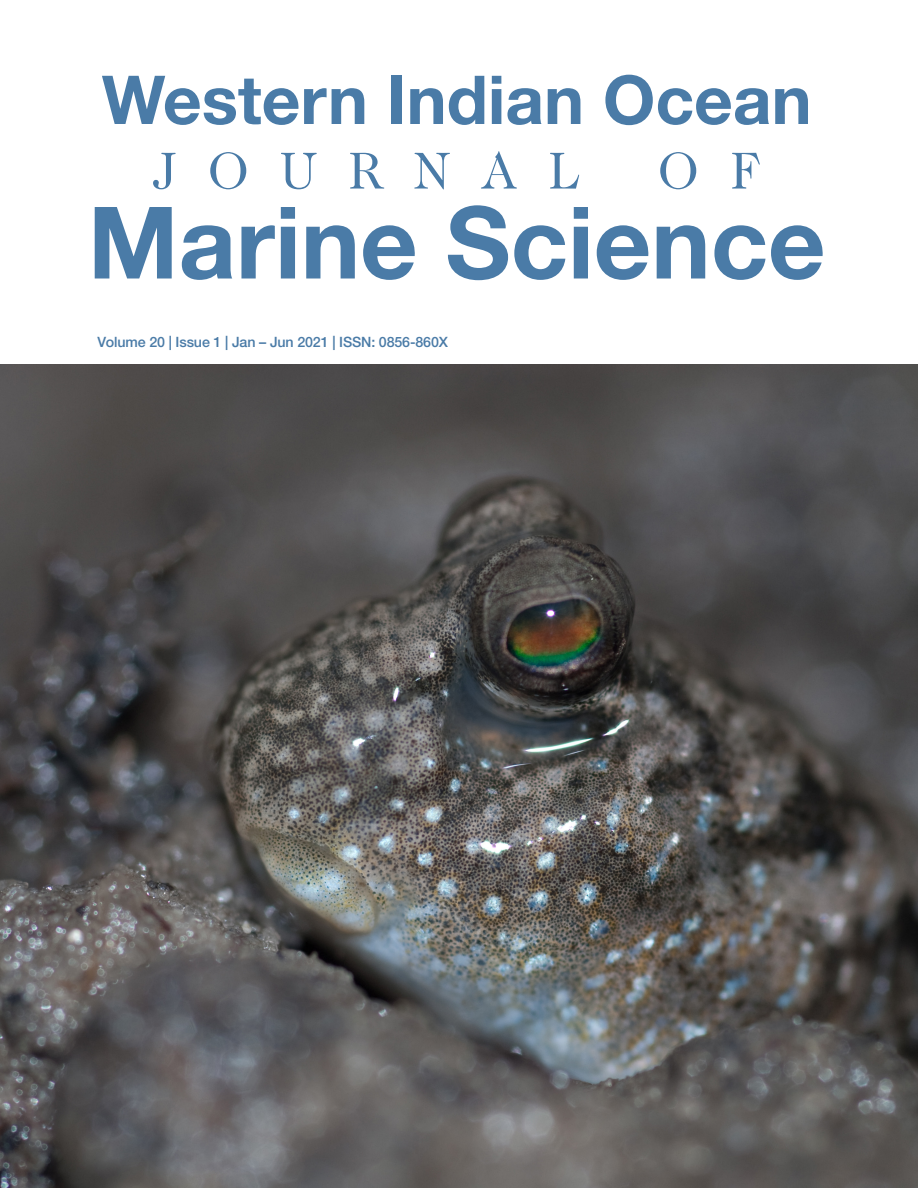
<style>
.page{position:relative;width:918px;height:1188px;background:#fff}
.page>*{position:absolute;margin:0;border:0;box-sizing:border-box;transform-origin:0 0}
.t1{font:700 100.05px "Helvetica Neue LT Std";color:#4a7ba7}
.t2{font:700 67.5px "Helvetica Neue LT Std";color:#4a7ba7}
.t3{font:52.5px "Caslon 224 Std";letter-spacing:.6em;color:#4a7ba7}
.t4{font:500 14.25px "Helvetica Neue LT Std";letter-spacing:-.01em;color:#4a7ba7}
</style>
<div class="page">
<img style="left:0;top:364px;width:918px;height:824px">
<p class="t2" style="left:102px;top:58px;width:711px">Western Indian Ocean</p>
<p class="t3" style="left:153px;top:140px;width:429px">JOURNAL</p>
<p class="t3" style="left:658px;top:140px;width:104px">O F</p>
<p class="t1" style="left:88px;top:181px;width:739px">Marine Science</p>
<p class="t4" style="left:97px;top:333px;width:352px">Volume 20 | Issue 1 | Jan – Jun 2021 | ISSN: 0856-860X</p>
</div>
